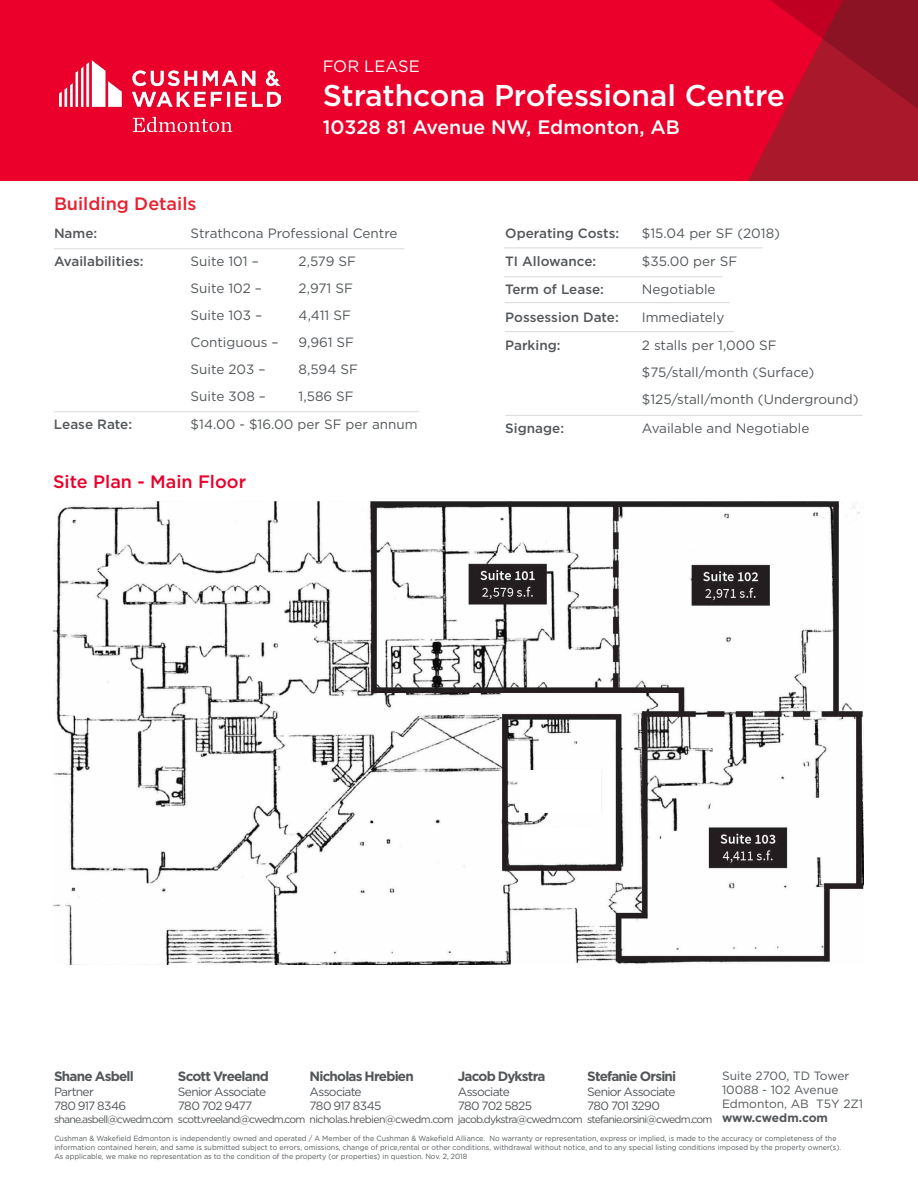
<style>
.page{position:relative;width:918px;height:1188px;background:#fff}
.page>*{position:absolute;margin:0;border:0;box-sizing:border-box;transform-origin:0 0}
.t1{font:500 30px "Gotham";letter-spacing:-.005em;color:#fff}
.t2{font:500 19.5px "Gotham";color:#fff}
.t3{font:500 18px "Gotham";color:#ea002a}
.t4{font:500 18px "Gotham";color:#e8212f}
.t5{font:16.5px "Gotham";color:#fff}
.t6{font:13.5px/27px "Gotham";color:#53575a}
.t7{font:500 13.5px "Gotham";color:#53575a}
.t8{font:700 13.5px "Gotham";letter-spacing:-.06em;color:#53575a}
.t9{font:12px/14.4px "Gotham";letter-spacing:-.055em;color:#53575a}
.t10{font:12px/14.2px "Gotham";color:#53575a}
.t11{font:700 12px "Gotham";letter-spacing:-.005em;color:#53575a}
.t12{font:10.5px "Gotham";letter-spacing:-.075em;color:#53575a}
.t13{font:7.5px/9px "Gotham";color:#53575a;scale:.95 1}
</style>
<div class="page">
<hr style="left:54px;top:248px;width:350px;height:1px;background:#d9dadb">
<hr style="left:54px;top:411px;width:365px;height:1px;background:#d9dadb">
<hr style="left:504px;top:248px;width:259px;height:1px;background:#d9dadb">
<hr style="left:504px;top:276px;width:218px;height:1px;background:#d9dadb">
<hr style="left:505px;top:331px;width:229px;height:1px;background:#d9dadb">
<hr style="left:505px;top:302px;width:225px;height:1px;background:#d9dadb">
<hr style="left:505px;top:415px;width:358px;height:1px;background:#d9dadb">
<div style="left:0;top:0;width:918px;height:181px;background:#ea002a"></div>
<svg style="left:748px;top:0;width:170px;height:181px"></svg>
<img style="left:59px;top:60px;width:222px;height:72px">
<img style="left:53px;top:501px;width:811px;height:464px">
<div style="left:520px;top:770px;width:81px;height:42px;background:#fff"></div>
<div style="left:524px;top:828px;width:65px;height:21px;background:#fff"></div>
<h3 class="t5" style="left:323px;top:56px;width:99px">FOR LEASE</h3>
<h1 class="t1" style="left:323px;top:76px;width:464px">Strathcona Professional Centre</h1>
<h2 class="t2" style="left:323px;top:114px;width:359px">10328 81 Avenue NW, Edmonton, AB</h2>
<h3 class="t4" style="left:54px;top:192px;width:144px">Building Details</h3>
<h3 class="t7" style="left:54px;top:225px;width:45px">Name:</h3>
<h3 class="t6" style="left:191px;top:220px;width:208px">Strathcona Professional Centre</h3>
<h3 class="t7" style="left:54px;top:253px;width:91px">Availabilities:</h3>
<h3 class="t6" style="left:191px;top:248px;width:70px">Suite 101 –</h3>
<h3 class="t6" style="left:299px;top:248px;width:59px">2,579 SF</h3>
<h3 class="t6" style="left:191px;top:275px;width:73px">Suite 102 –</h3>
<h3 class="t6" style="left:299px;top:275px;width:56px">2,971 SF</h3>
<h3 class="t6" style="left:191px;top:302px;width:73px">Suite 103 –</h3>
<h3 class="t6" style="left:299px;top:302px;width:54px">4,411 SF</h3>
<h3 class="t6" style="left:191px;top:329px;width:90px">Contiguous –</h3>
<h3 class="t6" style="left:299px;top:329px;width:57px">9,961 SF</h3>
<h3 class="t6" style="left:191px;top:356px;width:76px">Suite 203 –</h3>
<h3 class="t6" style="left:299px;top:356px;width:61px">8,594 SF</h3>
<h3 class="t6" style="left:191px;top:383px;width:77px">Suite 308 –</h3>
<h3 class="t6" style="left:299px;top:383px;width:57px">1,586 SF</h3>
<h3 class="t7" style="left:54px;top:416px;width:80px">Lease Rate:</h3>
<h3 class="t6" style="left:191px;top:411px;width:229px">$14.00 - $16.00 per SF per annum</h3>
<h3 class="t3" style="left:53px;top:469px;width:195px">Site Plan - Main Floor</h3>
<h3 class="t7" style="left:505px;top:225px;width:116px">Operating Costs:</h3>
<h3 class="t6" style="left:642px;top:220px;width:140px">$15.04 per SF (2018)</h3>
<h3 class="t7" style="left:505px;top:253px;width:93px">TI Allowance:</h3>
<h3 class="t6" style="left:642px;top:248px;width:97px">$35.00 per SF</h3>
<h3 class="t7" style="left:505px;top:281px;width:100px">Term of Lease:</h3>
<h3 class="t6" style="left:642px;top:276px;width:75px">Negotiable</h3>
<h3 class="t7" style="left:505px;top:309px;width:115px">Possession Date:</h3>
<h3 class="t6" style="left:642px;top:304px;width:84px">Immediately</h3>
<h3 class="t7" style="left:505px;top:337px;width:57px">Parking:</h3>
<h3 class="t6" style="left:642px;top:332px;width:218px">2 stalls per 1,000 SF $75/stall/month (Surface) $125/stall/month (Underground)</h3>
<h3 class="t7" style="left:505px;top:419px;width:60px">Signage:</h3>
<h3 class="t6" style="left:642px;top:414px;width:169px">Available and Negotiable</h3>
<h3 class="t8" style="left:587px;top:1068px;width:91px">Stefanie Orsini</h3>
<h3 class="t9" style="left:587px;top:1084px;width:90px">Senior Associate<br>780 701 3290</h3>
<h3 class="t8" style="left:54px;top:1068px;width:81px">Shane Asbell</h3>
<h3 class="t9" style="left:54px;top:1084px;width:74px">Partner<br>780 917 8346</h3>
<h3 class="t12" style="left:54px;top:1112px;width:660px">shane.asbell@cwedm.com scott.vreeland@cwedm.com nicholas.hrebien@cwedm.com jacob.dykstra@cwedm.com stefanie.orsini@cwedm.com</h3>
<h3 class="t8" style="left:178px;top:1068px;width:92px">Scott Vreeland</h3>
<h3 class="t9" style="left:178px;top:1084px;width:90px">Senior Associate<br>780 702 9477</h3>
<h3 class="t8" style="left:310px;top:1068px;width:106px">Nicholas Hrebien</h3>
<h3 class="t9" style="left:310px;top:1084px;width:73px">Associate<br>780 917 8345</h3>
<h3 class="t8" style="left:458px;top:1068px;width:89px">Jacob Dykstra</h3>
<h3 class="t9" style="left:458px;top:1084px;width:76px">Associate<br>780 702 5825</h3>
<h3 class="t10" style="left:722px;top:1068px;width:143px">Suite 2700, TD Tower<br>10088 - 102 Avenue<br>Edmonton, AB T5Y 2Z1</h3>
<h3 class="t11" style="left:722px;top:1110px;width:108px">www.cwedm.com</h3>
<p class="t13" style="left:54px;top:1134px;width:830px">Cushman &amp; Wakefield Edmonton is independently owned and operated / A Member of the Cushman &amp; Wakefield Alliance. No warranty or representation, express or implied, is made to the accuracy or completeness of the information contained herein, and same is submitted subject to errors, omissions, change of price,rental or other conditions, withdrawal without notice, and to any special listing conditions imposed by the property owner(s).<br>As applicable, we make no representation as to the condition of the property (or properties) in question. Nov. 2, 2018</p>
</div>
